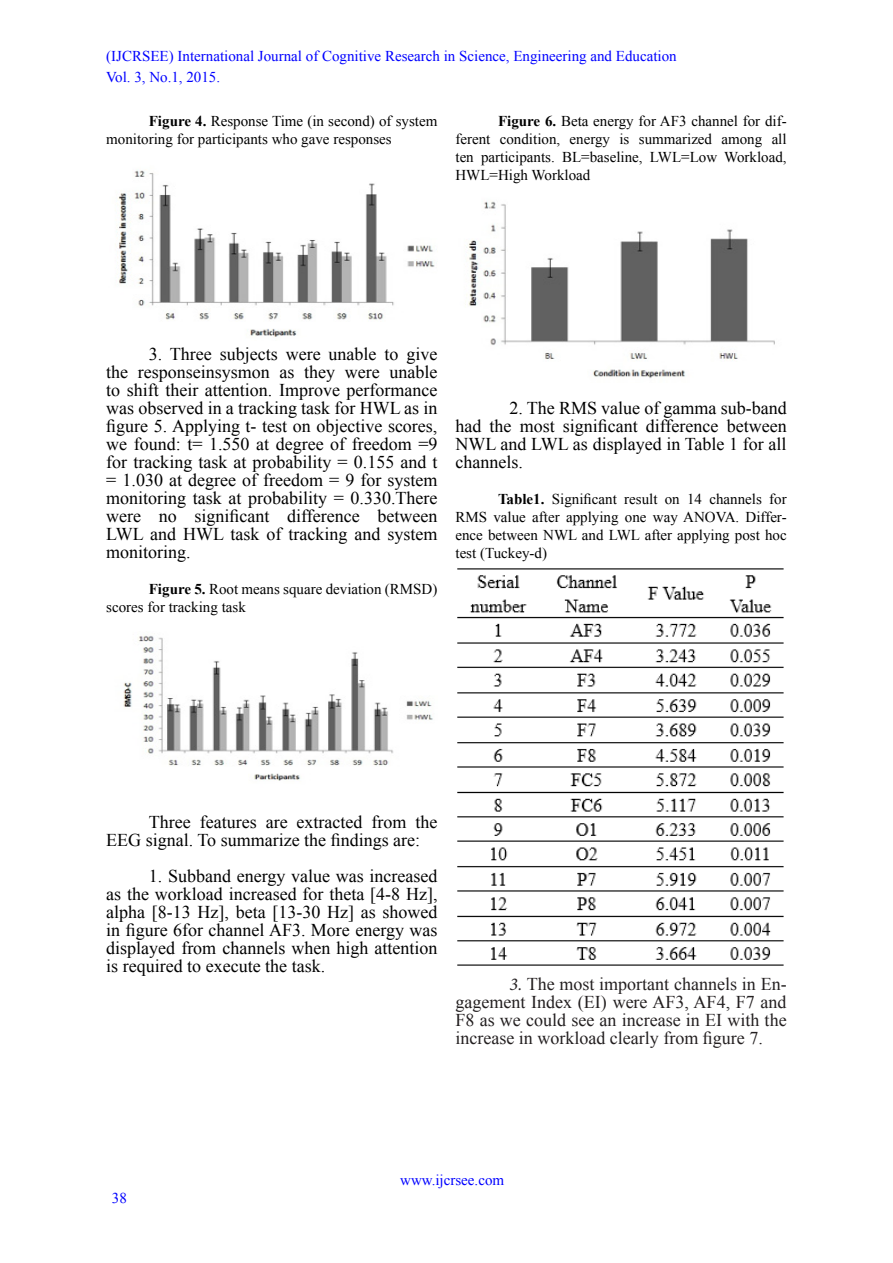
<style>
.page{position:relative;width:893px;height:1263px;background:#fff}
.page>*{position:absolute;margin:0;border:0;box-sizing:border-box;transform-origin:0 0}
.Text{font:18px/18px "Times New Roman";color:#000;text-align:justify}
.t1{font:18px/18px "Times New Roman";color:#231f20;text-align:justify}
.Text-2{font:15px/18px "Times New Roman";color:#000}
.t2{font:15px/21.6px "Times New Roman";color:#00f}
.s1{font-weight:700}
.s2{font-family:"Minion Pro";font-style:italic}
</style>
<div class="page">
<img style="left:118px;top:170px;width:317px;height:167px">
<img style="left:123px;top:635px;width:310px;height:146px">
<img style="left:466px;top:200px;width:309px;height:178px">
<img style="left:457px;top:568px;width:327px;height:398px">
<p class="t2" style="left:106px;top:44px;width:572px">(IJCRSEE) International Journal of Cognitive Research in Science, Engineering and Education<br>Vol. 3, No.1, 2015.</p>
<p class="Text-2" style="left:106px;top:112px;width:333px;text-indent:43px"><span class="s1">Figure 4.</span> Response Time (in second) of system monitoring for participants who gave responses</p>
<p class="Text-2" style="left:455px;top:112px;width:333px;text-align:justify;text-indent:43px"><span class="s1">Figure 6.</span> Beta energy for AF3 channel for dif&shy;ferent condition, energy is summarized among all ten participants. BL=baseline, LWL=Low Workload, HWL=High Workload</p>
<p class="Text" style="left:106px;top:344px;width:333px;text-indent:43px">3. Three subjects were unable to give the responseinsysmon as they were unable to shift their attention. Improve performance was observed in a tracking task for HWL as in figure 5. Applying t- test on objective scores, we found: t= 1.550 at degree of freedom =9 for tracking task at probability = 0.155 and t = 1.030 at degree of freedom = 9 for system monitoring task at probability = 0.330.There were no significant difference between LWL and HWL task of tracking and system monitoring.</p>
<p class="Text-2" style="left:106px;top:580px;width:333px;text-indent:43px"><span class="s1">Figure 5.</span> Root means square deviation (RMSD) scores for tracking task</p>
<p class="Text" style="left:455px;top:398px;width:333px;text-indent:54px">2. The RMS value of gamma sub-band had the most significant difference between NWL and LWL as displayed in Table 1 for all channels.</p>
<p class="Text-2" style="left:455px;top:490px;width:333px;text-align:justify;text-indent:43px"><span class="s1">Table1.</span> Significant result on 14 channels for RMS value after applying one way ANOVA. Differ&shy;ence between NWL and LWL after applying post hoc test (Tuckey-d)</p>
<p class="Text" style="left:106px;top:812px;width:333px;text-indent:43px">Three features are extracted from the<br>EEG signal. To summarize the findings are:</p>
<p class="Text" style="left:106px;top:866px;width:333px;text-indent:43px">1. Subband energy value was increased as the workload increased for theta [4-8 Hz], alpha [8-13 Hz], beta [13-30 Hz] as showed in figure 6for channel AF3. More energy was displayed from channels when high attention is required to execute the task.</p>
<p class="t1" style="left:455px;top:974px;width:333px;text-indent:54px"><span class="s2">3.</span> The most important channels in En&shy;gagement Index (EI) were AF3, AF4, F7 and F8 as we could see an increase in EI with the increase in workload clearly from figure 7.</p>
<p class="t2" style="left:112px;top:1187px;width:16px">38</p>
<p class="t2" style="left:400px;top:1169px;width:106px">www.ijcrsee.com</p>
</div>
